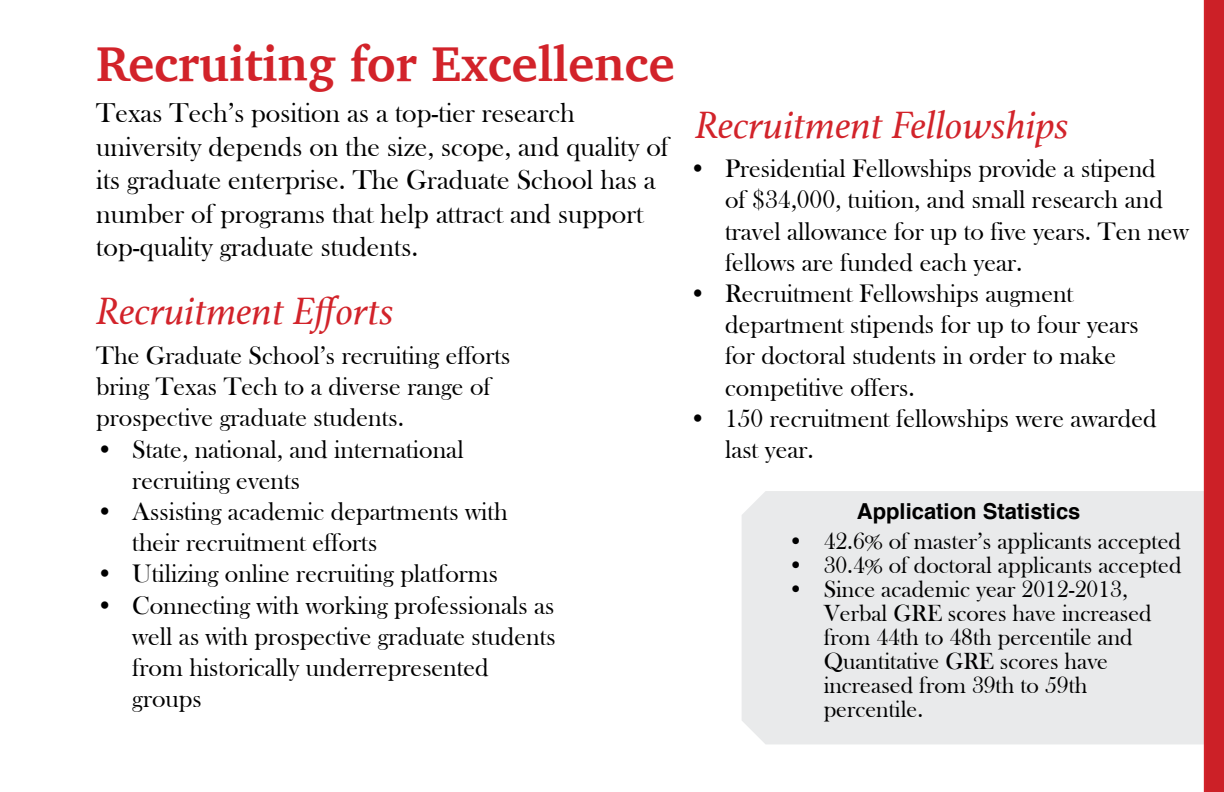
<style>
.page{position:relative;width:1224px;height:792px;background:#fff}
.page>*{position:absolute;margin:0;border:0;box-sizing:border-box;transform-origin:0 0}
.t1{font:700 50px "Charter";color:#d2232a}
.t2{font:italic 40px "Athelas";color:#d2232a}
.t3{font:28px/33.6px "Bask Old Face";color:#000}
.t4{font:26px/31.2px "Bask Old Face";color:#000}
.t5{font:24px/24px "Bask Old Face";color:#000}
.t6{font:700 22px "Helvetica";color:#000}
</style>
<div class="page">
<div style="left:742px;top:491px;width:462px;height:253px;background:#e9eaeb"></div>
<div style="left:1204px;top:0;width:20px;height:792px;background:#cc2027"></div>
<h1 class="t1" style="left:96px;top:21px;width:580px">Recruiting for Excellence</h1>
<p class="t3" style="left:96px;top:97px;width:574px">Texas Tech’s position as a top-tier research university depends on the size, scope, and quality of its graduate enterprise. The Graduate School has a number of programs that help attract and support top-quality graduate students.</p>
<h2 class="t2" style="left:96px;top:279px;width:299px">Recruitment Efforts</h2>
<p class="t4" style="left:96px;top:340px;width:416px">The Graduate School’s recruiting efforts bring Texas Tech to a diverse range of prospective graduate students.</p>
<p class="t4" style="left:132px;top:434px;width:333px;text-indent:-36px">• State, national, and international recruiting events</p>
<p class="t4" style="left:132px;top:496px;width:377px;text-indent:-36px">• Assisting academic departments with their recruitment efforts</p>
<p class="t4" style="left:96px;top:559px;width:403px">• Utilizing online recruiting platforms</p>
<p class="t4" style="left:132px;top:590px;width:425px;text-indent:-36px">• Connecting with working professionals as well as with prospective graduate students from historically underrepresented groups</p>
<h2 class="t2" style="left:695px;top:94px;width:375px">Recruitment Fellowships</h2>
<p class="t4" style="left:725px;top:153px;width:465px;text-indent:-36px">• Presidential Fellowships provide a stipend<br>of $34,000, tuition, and small research and travel allowance for up to five years. Ten new fellows are funded each year.</p>
<p class="t4" style="left:725px;top:278px;width:415px;text-indent:-36px">• Recruitment Fellowships augment department stipends for up to four years for doctoral students in order to make competitive offers.</p>
<p class="t4" style="left:725px;top:403px;width:433px;text-indent:-36px">• 150 recruitment fellowships were awarded last year.</p>
<p class="t6" style="left:857px;top:494px;width:225px">Application Statistics</p>
<p class="t5" style="left:788px;top:530px;width:395px">• 42.6% of master’s applicants accepted</p>
<p class="t5" style="left:788px;top:554px;width:395px">• 30.4% of doctoral applicants accepted</p>
<p class="t5" style="left:824px;top:578px;width:330px;text-indent:-36px">• Since academic year 2012-2013,<br>Verbal GRE scores have increased from 44th to 48th percentile and<br>Quantitative GRE scores have increased from 39th to 59th percentile.</p>
</div>
